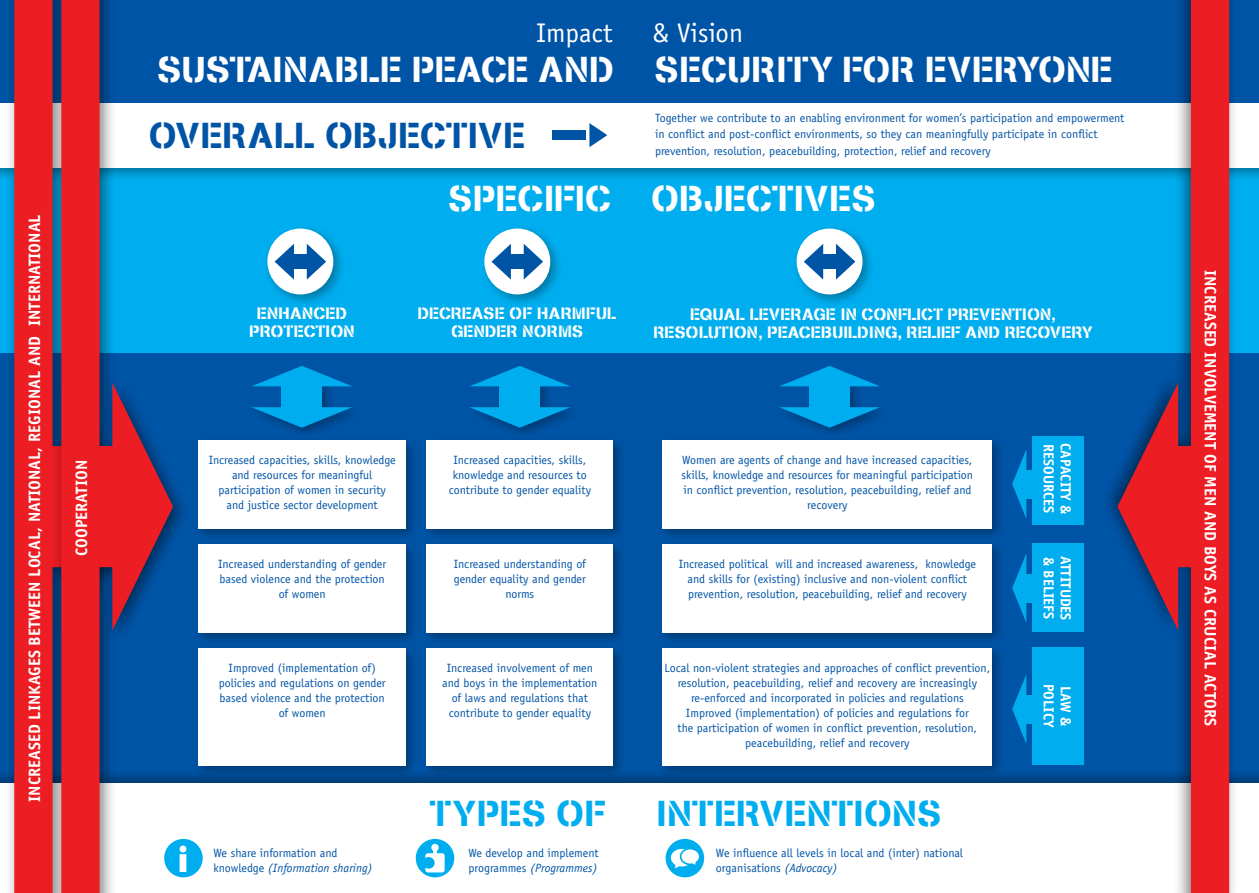
<style>
.page{position:relative;width:1259px;height:893px;background:#fff}
.page>*{position:absolute;margin:0;border:0;box-sizing:border-box;transform-origin:0 0}
.t1{font:36.9px "Bauhaus 93";color:#fff}
.t2{font:36px "Stencilia A";color:#fff}
.t3{font:36px "Stencilia A";color:#00aeef}
.t4{font:36px "Stencilia A";color:#0054a6}
.t5{font:27px "Officina Sans";color:#fff}
.t6{font:16.5px/18px "Stencilia A";color:#fff;text-align:center}
.t7{font:700 16.5px "Officina Sans";color:#fff}
.t8{font:700 14.55px "Officina Sans";color:#fff}
.t9{font:12px/15px "Officina Sans";color:#0054a6;text-align:center}
.s1{font-style:italic}
</style>
<div class="page">
<div style="left:0;top:159px;width:1259px;height:224px;background:#00aeef"></div>
<div style="left:0;top:354px;width:1259px;height:429px;background:#0054a6"></div>
<div style="left:0;top:79px;width:1259px;height:103px;background:#000;opacity:.31"></div>
<div style="left:0;top:84px;width:1259px;height:84px;background:#fff"></div>
<div style="left:0;top:0;width:1259px;height:102px;background:#0054a6"></div>
<div style="left:552px;top:130px;width:33px;height:10px;background:#0054a6"></div>
<svg style="left:589px;top:123px;width:18px;height:24px"></svg>
<div style="left:1032px;top:436px;width:51px;height:89px;background:#00aeef"></div>
<div style="left:194px;top:435px;width:225px;height:107px;background:#000;opacity:.31"></div>
<div style="left:199px;top:440px;width:207px;height:89px;background:#fff"></div>
<div style="left:194px;top:539px;width:225px;height:107px;background:#000;opacity:.31"></div>
<div style="left:199px;top:544px;width:207px;height:89px;background:#fff"></div>
<div style="left:194px;top:643px;width:225px;height:136px;background:#000;opacity:.31"></div>
<div style="left:199px;top:648px;width:207px;height:117px;background:#fff"></div>
<div style="left:421px;top:435px;width:206px;height:107px;background:#000;opacity:.31"></div>
<div style="left:426px;top:440px;width:187px;height:89px;background:#fff"></div>
<div style="left:421px;top:539px;width:206px;height:107px;background:#000;opacity:.31"></div>
<div style="left:426px;top:544px;width:187px;height:89px;background:#fff"></div>
<div style="left:421px;top:643px;width:206px;height:136px;background:#000;opacity:.31"></div>
<div style="left:426px;top:648px;width:187px;height:117px;background:#fff"></div>
<div style="left:657px;top:435px;width:348px;height:107px;background:#000;opacity:.31"></div>
<div style="left:662px;top:440px;width:330px;height:89px;background:#fff"></div>
<div style="left:657px;top:539px;width:348px;height:107px;background:#000;opacity:.31"></div>
<div style="left:662px;top:544px;width:330px;height:89px;background:#fff"></div>
<div style="left:657px;top:643px;width:348px;height:136px;background:#000;opacity:.31"></div>
<div style="left:662px;top:648px;width:330px;height:117px;background:#fff"></div>
<div style="left:1032px;top:543px;width:51px;height:89px;background:#00aeef"></div>
<div style="left:1032px;top:647px;width:51px;height:117px;background:#00aeef"></div>
<div style="left:1023px;top:470px;width:10px;height:28px;background:#00aeef"></div>
<svg style="left:1012px;top:450px;width:14px;height:68px"></svg>
<div style="left:1023px;top:574px;width:10px;height:28px;background:#00aeef"></div>
<svg style="left:1012px;top:554px;width:14px;height:68px"></svg>
<div style="left:1023px;top:695px;width:10px;height:28px;background:#00aeef"></div>
<svg style="left:1012px;top:675px;width:14px;height:68px"></svg>
<div style="left:262px;top:224px;width:84px;height:84px;background:#000;opacity:.31"></div>
<div style="left:267px;top:229px;width:66px;height:65px;background:#fff;border-radius:50%"></div>
<div style="left:479px;top:224px;width:84px;height:84px;background:#000;opacity:.31"></div>
<div style="left:484px;top:229px;width:66px;height:65px;background:#fff;border-radius:50%"></div>
<div style="left:791px;top:224px;width:84px;height:84px;background:#000;opacity:.31"></div>
<div style="left:796px;top:229px;width:66px;height:65px;background:#fff;border-radius:50%"></div>
<div style="left:821px;top:254px;width:15px;height:15px;background:#0054a6"></div>
<svg style="left:836px;top:244px;width:19px;height:36px"></svg>
<svg style="left:804px;top:244px;width:19px;height:36px"></svg>
<div style="left:509px;top:254px;width:15px;height:15px;background:#0054a6"></div>
<svg style="left:524px;top:244px;width:19px;height:36px"></svg>
<svg style="left:491px;top:244px;width:20px;height:36px"></svg>
<div style="left:292px;top:254px;width:15px;height:15px;background:#0054a6"></div>
<svg style="left:307px;top:244px;width:19px;height:36px"></svg>
<svg style="left:275px;top:244px;width:19px;height:36px"></svg>
<div style="left:0;top:769px;width:1259px;height:124px;background:#000;opacity:.31"></div>
<div style="left:0;top:783px;width:1259px;height:110px;background:#fff"></div>
<div style="left:5px;top:0;width:138px;height:893px;background:#000;opacity:.5"></div>
<div style="left:14px;top:0;width:38px;height:893px;background:#ed1d24"></div>
<div style="left:1100px;top:0;width:139px;height:893px;background:#000;opacity:.5"></div>
<svg style="left:1117px;top:0;width:112px;height:893px"></svg>
<div style="left:164px;top:839px;width:39px;height:38px;background:#00aeef;border-radius:50%"></div>
<div style="left:416px;top:839px;width:38px;height:38px;background:#00aeef;border-radius:50%"></div>
<div style="left:665px;top:839px;width:39px;height:38px;background:#00aeef;border-radius:50%"></div>
<svg style="left:425px;top:844px;width:19px;height:28px"></svg>
<div style="left:52px;top:0;width:138px;height:893px;background:#000;opacity:.5"></div>
<svg style="left:61px;top:0;width:112px;height:893px"></svg>
<svg style="left:671px;top:848px;width:28px;height:20px"></svg>
<div style="left:249px;top:377px;width:114px;height:63px;background:#000;opacity:.31"></div>
<div style="left:281px;top:382px;width:41px;height:30px;background:#00aeef"></div>
<svg style="left:251px;top:407px;width:101px;height:21px"></svg>
<svg style="left:251px;top:366px;width:101px;height:20px"></svg>
<div style="left:467px;top:377px;width:114px;height:63px;background:#000;opacity:.31"></div>
<div style="left:499px;top:382px;width:41px;height:30px;background:#00aeef"></div>
<svg style="left:469px;top:407px;width:101px;height:21px"></svg>
<svg style="left:469px;top:366px;width:101px;height:20px"></svg>
<div style="left:776px;top:377px;width:115px;height:63px;background:#000;opacity:.31"></div>
<div style="left:809px;top:382px;width:41px;height:30px;background:#00aeef"></div>
<svg style="left:779px;top:407px;width:101px;height:21px"></svg>
<svg style="left:779px;top:366px;width:101px;height:20px"></svg>
<h3 class="t7" style="left:24px;top:802px;width:589px;rotate:-90deg">INCREASED LINKAGES BETWEEN LOCAL, NATIONAL, REGIONAL AND INTERNATIONAL</h3>
<h3 class="t7" style="left:71px;top:556px;width:97px;rotate:-90deg">COOPERATION</h3>
<h3 class="t5" style="left:536px;top:17px;width:78px">Impact</h3>
<h3 class="t5" style="left:652px;top:17px;width:92px">&amp; Vision</h3>
<h2 class="t2" style="left:157px;top:48px;width:957px">SUSTAINABLE PEACE AND SECURITY FOR EVERYONE</h2>
<p class="t9" style="left:655px;top:109px;width:471px;line-height:16.5px;text-align:left">Together we contribute to an enabling environment for women’s participation and empowerment in conflict and post-conflict environments, so they can meaningfully participate in conflict</p>
<h2 class="t4" style="left:149px;top:114px;width:378px">OVERALL OBJECTIVE</h2>
<p class="t9" style="left:655px;top:143px;width:337px">prevention, resolution, peacebuilding, protection, relief and recovery</p>
<h2 class="t2" style="left:448px;top:178px;width:429px">SPECIFIC OBJECTIVES</h2>
<h3 class="t6" style="left:418px;top:305px;width:201px">DECREASE OF HARMFUL<br>GENDER NORMS</h3>
<h3 class="t6" style="left:249px;top:305px;width:107px">ENHANCED<br>PROTECTION</h3>
<h3 class="t6" style="left:654px;top:305px;width:440px">EQUAL LEVERAGE IN CONFLICT PREVENTION,<br>RESOLUTION, PEACEBUILDING, RELIEF AND RECOVERY</h3>
<p class="t9" style="left:209px;top:453px;width:188px">Increased capacities, skills, knowledge and resources for meaningful participation of women in security and justice sector development</p>
<p class="t9" style="left:218px;top:557px;width:170px">Increased understanding of gender based violence and the protection of women</p>
<p class="t9" style="left:449px;top:453px;width:144px">Increased capacities, skills, knowledge and resources to contribute to gender equality</p>
<p class="t9" style="left:454px;top:557px;width:134px">Increased understanding of gender equality and gender norms</p>
<p class="t9" style="left:681px;top:453px;width:293px">Women are agents of change and have increased capacities, skills, knowledge and resources for meaningful participation in conflict prevention, resolution, peacebuilding, relief and recovery</p>
<p class="t9" style="left:679px;top:557px;width:299px">Increased political will and increased awareness, knowledge and skills for (existing) inclusive and non-violent conflict prevention, resolution, peacebuilding, relief and recovery</p>
<h1 class="t1" style="left:178px;top:839px;width:12px">i</h1>
<p class="t9" style="left:219px;top:661px;width:168px">Improved (implementation of) policies and regulations on gender based violence and the protection of women</p>
<p class="t9" style="left:442px;top:661px;width:157px">Increased involvement of men and boys in the implementation of laws and regulations that contribute to gender equality</p>
<p class="t9" style="left:664px;top:661px;width:327px">Local non-violent strategies and approaches of conflict prevention, resolution, peacebuilding, relief and recovery are increasingly re-enforced and incorporated in policies and regulations<br>Improved (implementation) of policies and regulations for<br>the participation of women in conflict prevention, resolution, peacebuilding, relief and recovery</p>
<h2 class="t3" style="left:430px;top:792px;width:178px">TYPES OF</h2>
<h2 class="t3" style="left:656px;top:792px;width:287px">INTERVENTIONS</h2>
<p class="t9" style="left:213px;top:845px;width:161px;text-align:left">We share information and knowledge <span class="s1">(Information sharing)</span></p>
<p class="t9" style="left:468px;top:845px;width:132px;text-align:left">We develop and implement programmes <span class="s1">(Programmes)</span></p>
<p class="t9" style="left:716px;top:845px;width:248px">We influence all levels in local and (inter) national</p>
<p class="t9" style="left:716px;top:860px;width:123px">organisations <span class="s1">(Advocacy)</span></p>
<p class="t8" style="left:1058px;top:444px;width:71px;rotate:90deg">RESOURCES</p>
<p class="t8" style="left:1075px;top:443px;width:73px;rotate:90deg">CAPACITY &amp;</p>
<p class="t8" style="left:1058px;top:557px;width:64px;rotate:90deg">&amp; BELIEFS</p>
<p class="t8" style="left:1075px;top:556px;width:66px;rotate:90deg">ATTITUDES</p>
<p class="t8" style="left:1058px;top:684px;width:45px;rotate:90deg">POLICY</p>
<p class="t8" style="left:1075px;top:686px;width:41px;rotate:90deg">LAW &amp;</p>
<h3 class="t7" style="left:1220px;top:270px;width:457px;rotate:90deg">INCREASED INVOLVEMENT OF MEN AND BOYS AS CRUCIAL ACTORS</h3>
</div>
